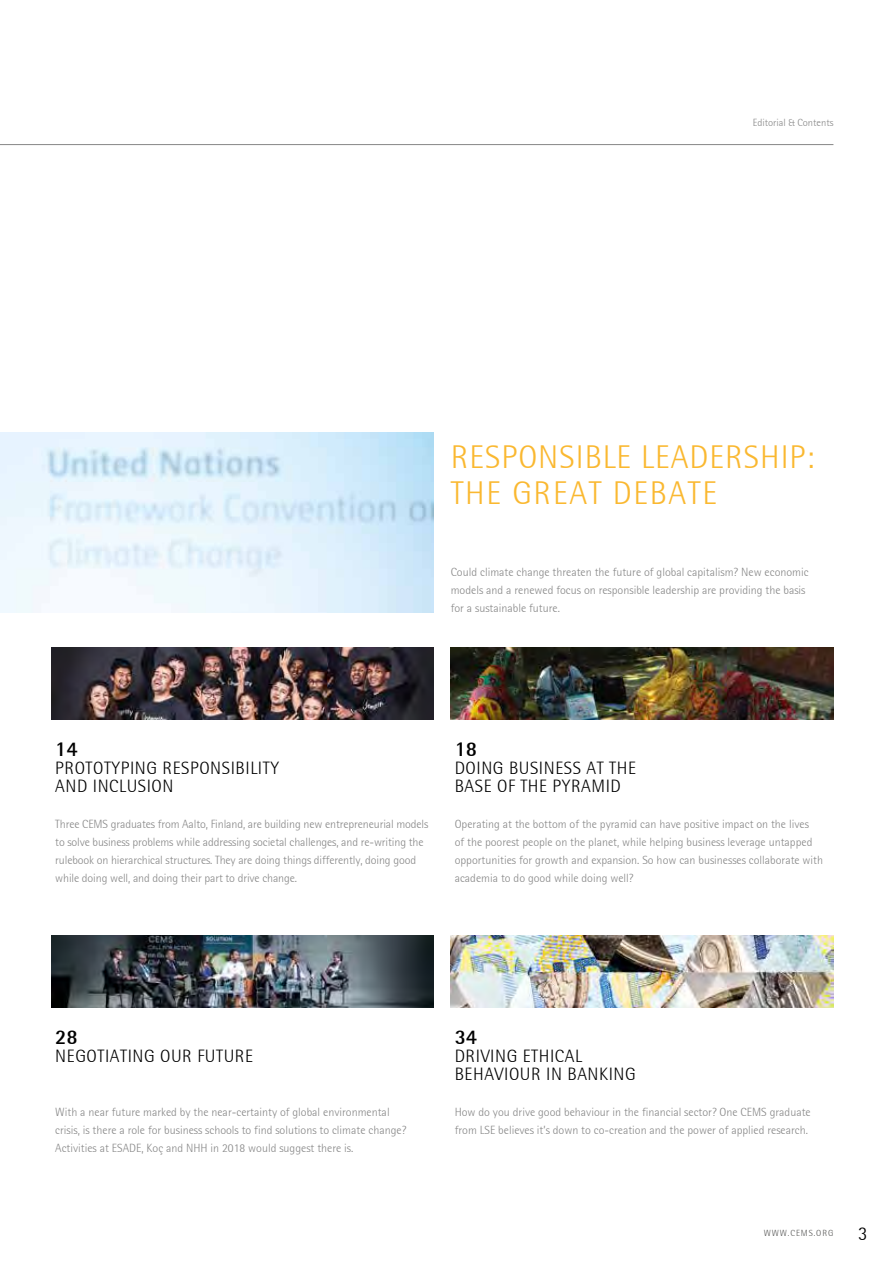
<style>
.page{position:relative;width:893px;height:1263px;background:#fff}
.page>*{position:absolute;margin:0;border:0;box-sizing:border-box;transform-origin:0 0}
.t1{font:300 33px/36px "Rotis Semi Sans";letter-spacing:.03em;color:#fab830}
.t2{font:700 21px "Rotis Semi Sans";color:#000}
.t3{font:300 19.5px "Rotis Semi Sans";color:#000}
.t4{font:300 18px/18px "Rotis Semi Sans";letter-spacing:.03em;color:#000}
.t5{font:300 12px/18px "Rotis Semi Sans";color:#878787}
.t6{font:300 10.5px "Rotis Semi Sans";color:#878787}
.t7{font:300 9px "Rotis Semi Sans";letter-spacing:.1em;color:#575756}
</style>
<div class="page">
<hr style="left:0;top:144px;width:833px;height:1px;background:#878787">
<img style="left:451px;top:647px;width:382px;height:72px">
<img style="left:451px;top:935px;width:382px;height:72px">
<img style="left:51px;top:647px;width:383px;height:72px">
<img style="left:51px;top:935px;width:383px;height:72px">
<img style="left:0;top:432px;width:433px;height:180px">
<p class="t6" style="left:753px;top:116px;width:82px">Editorial &amp; Contents</p>
<h1 class="t1" style="left:451px;top:439px;width:365px">RESPONSIBLE LEADERSHIP:<br>THE GREAT DEBATE</h1>
<p class="t5" style="left:451px;top:563px;width:359px">Could climate change threaten the future of global capitalism? New economic models and a renewed focus on responsible leadership are providing the basis for a sustainable future.</p>
<h2 class="t2" style="left:55px;top:736px;width:24px">14</h2>
<h3 class="t4" style="left:55px;top:759px;width:225px">PROTOTYPING RESPONSIBILITY<br>AND INCLUSION</h3>
<p class="t5" style="left:55px;top:815px;width:375px">Three CEMS graduates from Aalto, Finland, are building new entrepreneurial models to solve business problems while addressing societal challenges, and re-writing the rulebook on hierarchical structures. They are doing things differently, doing good while doing well, and doing their part to drive change.</p>
<h2 class="t2" style="left:455px;top:736px;width:24px">18</h2>
<h3 class="t4" style="left:455px;top:759px;width:183px">DOING BUSINESS AT THE<br>BASE OF THE PYRAMID</h3>
<p class="t5" style="left:455px;top:815px;width:370px">Operating at the bottom of the pyramid can have positive impact on the lives<br>of the poorest people on the planet, while helping business leverage untapped opportunities for growth and expansion. So how can businesses collaborate with academia to do good while doing well?</p>
<h2 class="t2" style="left:55px;top:1024px;width:24px">28</h2>
<h3 class="t4" style="left:55px;top:1047px;width:199px">NEGOTIATING OUR FUTURE</h3>
<p class="t5" style="left:55px;top:1103px;width:353px">With a near future marked by the near-certainty of global environmental crisis, is there a role for business schools to find solutions to climate change?<br>Activities at ESADE, Koç and NHH in 2018 would suggest there is.</p>
<h2 class="t2" style="left:455px;top:1024px;width:24px">34</h2>
<h3 class="t4" style="left:455px;top:1047px;width:183px">DRIVING ETHICAL<br>BEHAVIOUR IN BANKING</h3>
<p class="t5" style="left:455px;top:1103px;width:358px">How do you drive good behaviour in the financial sector? One CEMS graduate from LSE believes it’s down to co-creation and the power of applied research.</p>
<p class="t7" style="left:764px;top:1228px;width:71px">WWW.CEMS.ORG</p>
<h3 class="t3" style="left:858px;top:1222px;width:11px">3</h3>
</div>
